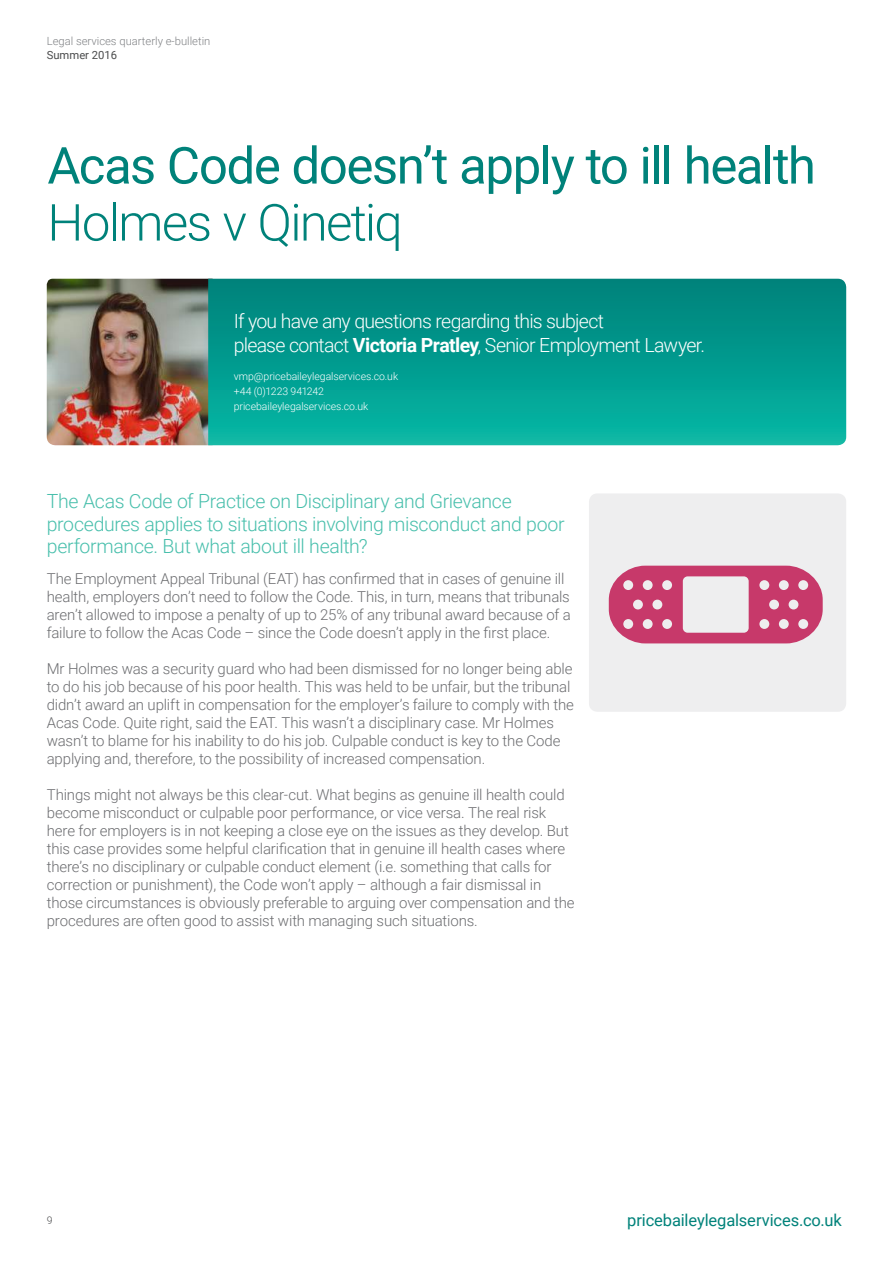
<style>
.page{position:relative;width:893px;height:1263px;background:#fff}
.page>*{position:absolute;margin:0;border:0;box-sizing:border-box;transform-origin:0 0}
.t1{font:51px "Roboto";letter-spacing:-.03em;color:#00827a}
.t2{font:300 51px "Roboto";letter-spacing:-.035em;color:#00827a}
.t3{font:300 19.5px/22.5px "Roboto";letter-spacing:-.02em;color:#48bfac}
.t4{font:300 19.5px/24px "Roboto";letter-spacing:-.04em;color:#fff}
.t5{font:16.5px "Roboto";letter-spacing:-.01em;color:#00827a}
.t6{font:300 15px/18px "Roboto";letter-spacing:-.01em;color:#6c6d70}
.t7{font:300 11.25px "Roboto";color:#808285}
.t8{font:11.25px "Roboto";color:#4b4c4d}
.t9{font:300 10.5px/15px "Roboto";letter-spacing:-.005em;color:#fff}
.t10{font:300 10.5px "Roboto";color:#4b4c4d}
.s1{font-weight:700}
</style>
<div class="page">
<div style="left:589px;top:493px;width:257px;height:219px;background:#eeeeef;border-radius:8px"></div>
<svg style="left:609px;top:566px;width:214px;height:77px"></svg>
<img style="left:47px;top:279px;width:161px;height:166px">
<svg style="left:208px;top:279px;width:638px;height:166px;background:#029b8f"></svg>
<p class="t7" style="left:47px;top:33px;width:165px">Legal services quarterly e-bulletin</p>
<p class="t8" style="left:47px;top:47px;width:72px">Summer 2016</p>
<h1 class="t1" style="left:47px;top:130px;width:770px">Acas Code doesn’t apply to ill health</h1>
<h1 class="t2" style="left:47px;top:187px;width:357px">Holmes v Qinetiq</h1>
<h2 class="t4" style="left:234px;top:309px;width:473px">If you have any questions regarding this subject<br>please contact <span class="s1">Victoria Pratley</span>, Senior Employment Lawyer.</h2>
<p class="t9" style="left:234px;top:369px;width:166px">vmp@pricebaileylegalservices.co.uk +44 (0)1223 941242 pricebaileylegalservices.co.uk</p>
<h2 class="t3" style="left:47px;top:489px;width:519px">The Acas Code of Practice on Disciplinary and Grievance procedures applies to situations involving misconduct and poor performance. But what about ill health?</h2>
<p class="t6" style="left:47px;top:569px;width:525px">The Employment Appeal Tribunal (EAT) has confirmed that in cases of genuine ill health, employers don’t need to follow the Code. This, in turn, means that tribunals aren’t allowed to impose a penalty of up to 25% of any tribunal award because of a failure to follow the Acas Code – since the Code doesn’t apply in the first place.</p>
<p class="t6" style="left:47px;top:659px;width:529px">Mr Holmes was a security guard who had been dismissed for no longer being able to do his job because of his poor health. This was held to be unfair, but the tribunal didn’t award an uplift in compensation for the employer’s failure to comply with the Acas Code. Quite right, said the EAT. This wasn’t a disciplinary case. Mr Holmes wasn’t to blame for his inability to do his job. Culpable conduct is key to the Code applying and, therefore, to the possibility of increased compensation.</p>
<p class="t6" style="left:47px;top:785px;width:529px">Things might not always be this clear-cut. What begins as genuine ill health could become misconduct or culpable poor performance, or vice versa. The real risk here for employers is in not keeping a close eye on the issues as they develop. But this case provides some helpful clarification that in genuine ill health cases where there’s no disciplinary or culpable conduct element (i.e. something that calls for correction or punishment), the Code won’t apply – although a fair dismissal in those circumstances is obviously preferable to arguing over compensation and the procedures are often good to assist with managing such situations.</p>
<p class="t10" style="left:47px;top:1213px;width:7px">9</p>
<p class="t5" style="left:627px;top:1209px;width:216px">pricebaileylegalservices.co.uk</p>
</div>
